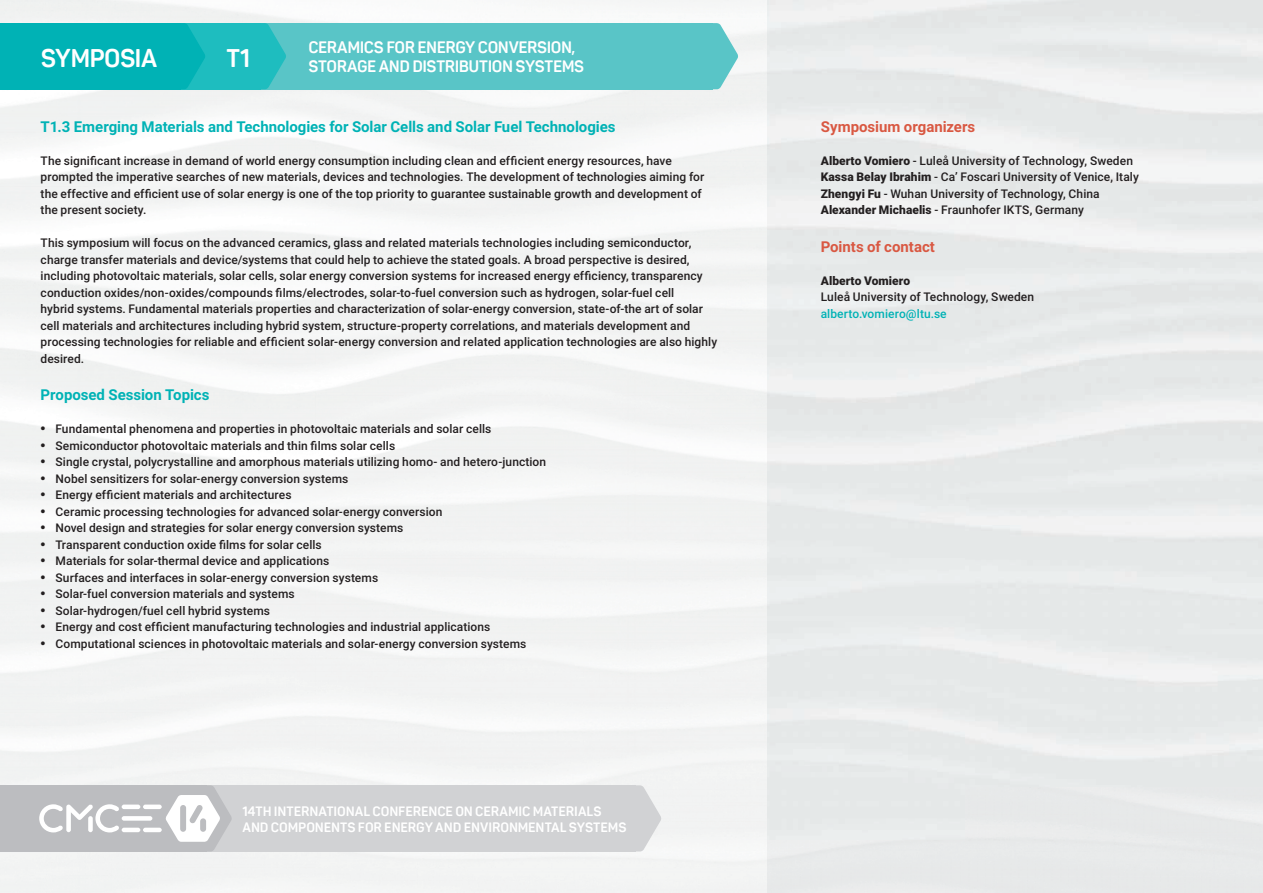
<style>
.page{position:relative;width:1263px;height:893px;background:#fff}
.page>*{position:absolute;margin:0;border:0;box-sizing:border-box;transform-origin:0 0}
.t1{font:700 25.5px "Panton Narrow";letter-spacing:-.025em;color:#fff}
.t2{font:700 16.5px/19.5px "Panton Narrow";letter-spacing:-.03em;color:#fff}
.t3{font:700 15px "Roboto";letter-spacing:-.005em;color:#00b2b5}
.t4{font:700 15px "Roboto";color:#d95842}
.t5{font:700 13.5px/16.2px "Panton Narrow";letter-spacing:-.01em;color:#fff}
.t6{font:500 12px/16.5px "Roboto";letter-spacing:.005em;color:#231f20}
.t7{font:500 12px "Roboto";letter-spacing:.005em;color:#00b2b5}
.t8{font:900 12px "Roboto";letter-spacing:.005em;color:#231f20}
.s1{font-family:"Myriad Pro";font-weight:400;font-size:18px}
.s2{font-weight:900}
</style>
<div class="page">
<img style="left:0;top:52px;width:767px;height:841px">
<div style="left:0;top:23px;width:713px;height:66px;background:#59c5c7"></div>
<svg style="left:713px;top:23px;width:26px;height:66px"></svg>
<div style="left:0;top:23px;width:180px;height:66px;background:#00b2b5"></div>
<svg style="left:180px;top:23px;width:106px;height:66px;background:#1ebbbe"></svg>
<div style="left:111px;top:785px;width:525px;height:66px;background:#d1d2d4"></div>
<svg style="left:636px;top:785px;width:26px;height:66px"></svg>
<div style="left:0;top:785px;width:207px;height:66px;background:#bcbdc0"></div>
<svg style="left:39px;top:785px;width:193px;height:66px"></svg>
<h1 class="t1" style="left:41px;top:42px;width:118px">SYMPOSIA</h1>
<h1 class="t1" style="left:227px;top:42px;width:25px">T1</h1>
<h2 class="t2" style="left:308px;top:37px;width:277px">CERAMICS FOR ENERGY CONVERSION,<br>STORAGE AND DISTRIBUTION SYSTEMS</h2>
<p class="t3" style="left:41px;top:116px;width:576px">T1.3 Emerging Materials and Technologies for Solar Cells and Solar Fuel Technologies</p>
<p class="t6" style="left:41px;top:152px;width:665px">The significant increase in demand of world energy consumption including clean and efficient energy resources, have prompted the imperative searches of new materials, devices and technologies. The development of technologies aiming for the effective and efficient use of solar energy is one of the top priority to guarantee sustainable growth and development of the present society.</p>
<p class="t6" style="left:41px;top:234px;width:678px">This symposium will focus on the advanced ceramics, glass and related materials technologies including semiconductor, charge transfer materials and device/systems that could help to achieve the stated goals. A broad perspective is desired, including photovoltaic materials, solar cells, solar energy conversion systems for increased energy efficiency, transparency conduction oxides/non-oxides/compounds films/electrodes, solar-to-fuel conversion such as hydrogen, solar-fuel cell<br>hybrid systems. Fundamental materials properties and characterization of solar-energy conversion, state-of-the art of solar cell materials and architectures including hybrid system, structure-property correlations, and materials development and processing technologies for reliable and efficient solar-energy conversion and related application technologies are also highly desired.</p>
<p class="t3" style="left:41px;top:384px;width:170px">Proposed Session Topics</p>
<p class="t6" style="left:41px;top:420px;width:452px"><span class="s1">•</span> Fundamental phenomena and properties in photovoltaic materials and solar cells</p>
<p class="t6" style="left:41px;top:437px;width:356px"><span class="s1">•</span> Semiconductor photovoltaic materials and thin films solar cells</p>
<p class="t6" style="left:41px;top:453px;width:507px"><span class="s1">•</span> Single crystal, polycrystalline and amorphous materials utilizing homo- and hetero-junction</p>
<p class="t6" style="left:41px;top:470px;width:309px"><span class="s1">•</span> Nobel sensitizers for solar-energy conversion systems</p>
<p class="t6" style="left:41px;top:486px;width:252px"><span class="s1">•</span> Energy efficient materials and architectures</p>
<p class="t6" style="left:41px;top:503px;width:403px"><span class="s1">•</span> Ceramic processing technologies for advanced solar-energy conversion</p>
<p class="t6" style="left:41px;top:519px;width:364px"><span class="s1">•</span> Novel design and strategies for solar energy conversion systems</p>
<p class="t6" style="left:41px;top:536px;width:283px"><span class="s1">•</span> Transparent conduction oxide films for solar cells</p>
<p class="t6" style="left:41px;top:552px;width:290px"><span class="s1">•</span> Materials for solar-thermal device and applications</p>
<p class="t6" style="left:41px;top:569px;width:339px"><span class="s1">•</span> Surfaces and interfaces in solar-energy conversion systems</p>
<p class="t6" style="left:41px;top:585px;width:256px"><span class="s1">•</span> Solar-fuel conversion materials and systems</p>
<p class="t6" style="left:41px;top:602px;width:231px"><span class="s1">•</span> Solar-hydrogen/fuel cell hybrid systems</p>
<p class="t6" style="left:41px;top:618px;width:451px"><span class="s1">•</span> Energy and cost efficient manufacturing technologies and industrial applications</p>
<p class="t6" style="left:41px;top:635px;width:487px"><span class="s1">•</span> Computational sciences in photovoltaic materials and solar-energy conversion systems</p>
<p class="t5" style="left:242px;top:803px;width:386px">14TH INTERNATIONAL CONFERENCE ON CERAMIC MATERIALS<br>AND COMPONENTS FOR ENERGY AND ENVIRONMENTAL SYSTEMS</p>
<p class="t4" style="left:821px;top:116px;width:156px">Symposium organizers</p>
<p class="t6" style="left:821px;top:152px;width:320px"><span class="s2">Alberto Vomiero</span> - Luleå University of Technology, Sweden <span class="s2">Kassa Belay Ibrahim</span> - Ca’ Foscari University of Venice, Italy <span class="s2">Zhengyi Fu</span> - Wuhan University of Technology, China <span class="s2">Alexander Michaelis</span> - Fraunhofer IKTS, Germany</p>
<p class="t4" style="left:821px;top:236px;width:116px">Points of contact</p>
<p class="t8" style="left:821px;top:272px;width:91px">Alberto Vomiero</p>
<p class="t6" style="left:821px;top:288px;width:215px">Luleå University of Technology, Sweden</p>
<p class="t7" style="left:821px;top:305px;width:127px">alberto.vomiero@ltu.se</p>
</div>
